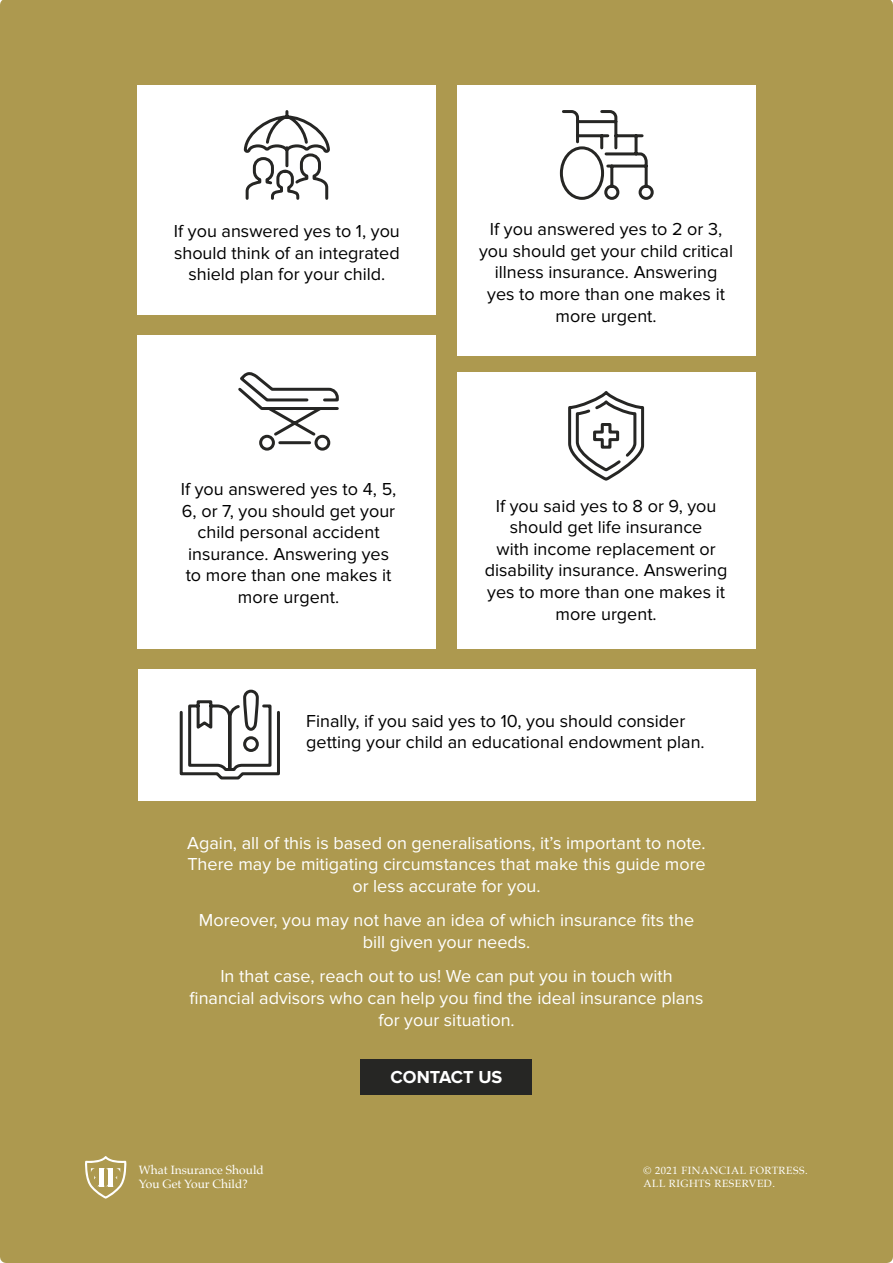
<style>
.page{position:relative;width:893px;height:1263px;background:#ad994f}
.page>*{position:absolute;margin:0;border:0;box-sizing:border-box;transform-origin:0 0}
.t1{font:18px/21.6px "Proxima Nova";color:#000;text-align:center}
.t2{font:18px/21.6px "Proxima Nova";color:#fff;text-align:center}
.t3{font:700 18px "Proxima Nova";color:#fff}
.t4{font:12px/14.4px "Palatino";color:#fff}
.t5{font:10.5px/12.6px "Palatino";letter-spacing:.05em;color:#fff}
</style>
<div class="page">
<svg style="left:85px;top:1156px;width:42px;height:42px"></svg>
<div style="left:138px;top:85px;width:298px;height:230px;background:#fff"></div>
<div style="left:138px;top:335px;width:298px;height:314px;background:#fff"></div>
<div style="left:138px;top:669px;width:617px;height:131px;background:#fff"></div>
<div style="left:457px;top:372px;width:298px;height:277px;background:#fff"></div>
<div style="left:457px;top:85px;width:298px;height:270px;background:#fff"></div>
<svg style="left:568px;top:391px;width:77px;height:90px"></svg>
<svg style="left:243px;top:110px;width:87px;height:90px"></svg>
<svg style="left:238px;top:372px;width:101px;height:79px"></svg>
<svg style="left:559px;top:110px;width:95px;height:90px"></svg>
<svg style="left:179px;top:689px;width:101px;height:91px"></svg>
<div style="left:361px;top:1059px;width:171px;height:36px;background:#262624"></div>
<p class="t1" style="left:174px;top:221px;width:228px">If you answered yes to 1, you should think of an integrated shield plan for your child.</p>
<p class="t1" style="left:479px;top:219px;width:255px">If you answered yes to 2 or 3, you should get your child critical illness insurance. Answering yes to more than one makes it more urgent.</p>
<p class="t1" style="left:181px;top:478px;width:217px">If you answered yes to 4, 5,<br>6, or 7, you should get your child personal accident insurance. Answering yes to more than one makes it more urgent.</p>
<p class="t1" style="left:485px;top:495px;width:244px">If you said yes to 8 or 9, you should get life insurance<br>with income replacement or disability insurance. Answering yes to more than one makes it more urgent.</p>
<p class="t1" style="left:306px;top:710px;width:400px;text-align:left">Finally, if you said yes to 10, you should consider getting your child an educational endowment plan.</p>
<p class="t2" style="left:187px;top:832px;width:520px">Again, all of this is based on generalisations, it’s important to note.<br>There may be mitigating circumstances that make this guide more or less accurate for you.</p>
<p class="t2" style="left:199px;top:910px;width:497px">Moreover, you may not have an idea of which insurance fits the bill given your needs.</p>
<p class="t2" style="left:190px;top:966px;width:515px">In that case, reach out to us! We can put you in touch with financial advisors who can help you find the ideal insurance plans for your situation.</p>
<p class="t3" style="left:391px;top:1067px;width:113px">CONTACT US</p>
<p class="t4" style="left:139px;top:1163px;width:126px">What Insurance Should<br>You Get Your Child?</p>
<p class="t5" style="left:644px;top:1164px;width:166px">©️ 2021 FINANCIAL FORTRESS.<br>ALL RIGHTS RESERVED.</p>
</div>
